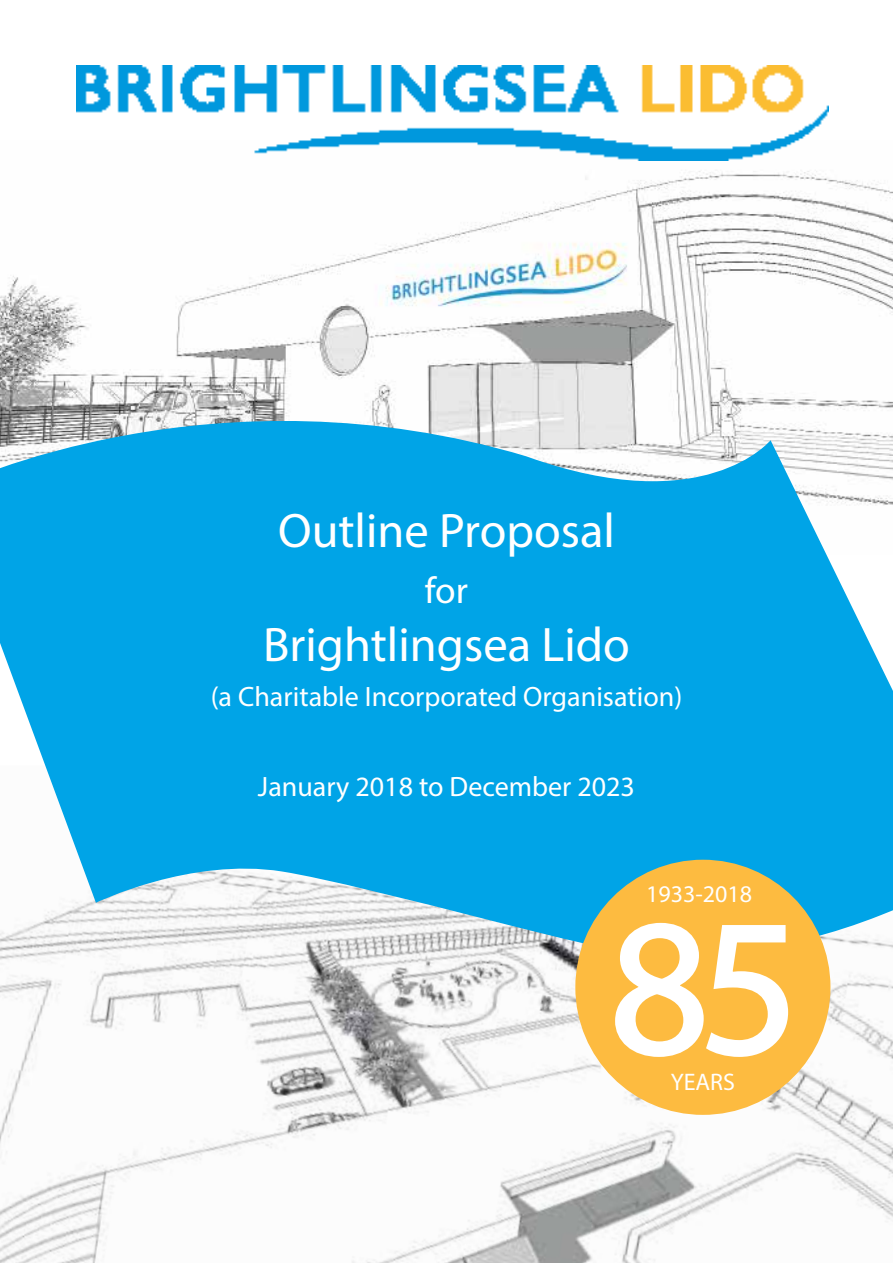
<style>
.page{position:relative;width:893px;height:1263px;background:#fff}
.page>*{position:absolute;margin:0;border:0;box-sizing:border-box;transform-origin:0 0}
.t1{font:195px "Myriad Pro";color:#fff}
.t2{font:48.6px "Myriad Pro";color:#fff}
.t3{font:37.35px "Myriad Pro";color:#fff}
.t4{font:28.05px "Myriad Pro";color:#fff}
.t5{font:24px "Myriad Pro";color:#fff}
</style>
<div class="page">
<img style="left:76px;top:66px;width:753px;height:74px">
<img style="left:0;top:964px;width:893px;height:299px">
<img style="left:0;top:140px;width:893px;height:224px">
<svg style="left:0;top:364px;width:893px;height:600px;fill:#00a4e7"></svg>
<div style="left:575px;top:860px;width:255px;height:255px;background:#fdbb40;border-radius:50%"></div>
<svg style="left:615px;top:922px;width:174px;height:135px"></svg>
<h2 class="t2" style="left:278px;top:501px;width:338px">Outline Proposal</h2>
<h3 class="t3" style="left:425px;top:567px;width:45px">for</h3>
<h2 class="t2" style="left:263px;top:615px;width:368px">Brightlingsea Lido</h2>
<p class="t4" style="left:211px;top:679px;width:473px">(a Charitable Incorporated Organisation)</p>
<p class="t4" style="left:258px;top:769px;width:379px">January 2018 to December 2023</p>
<p class="t5" style="left:646px;top:879px;width:107px">1933-2018</p>
<h1 class="t1" style="left:609px;top:868px;width:192px">85</h1>
<p class="t5" style="left:671px;top:1067px;width:66px">YEARS</p>
</div>
